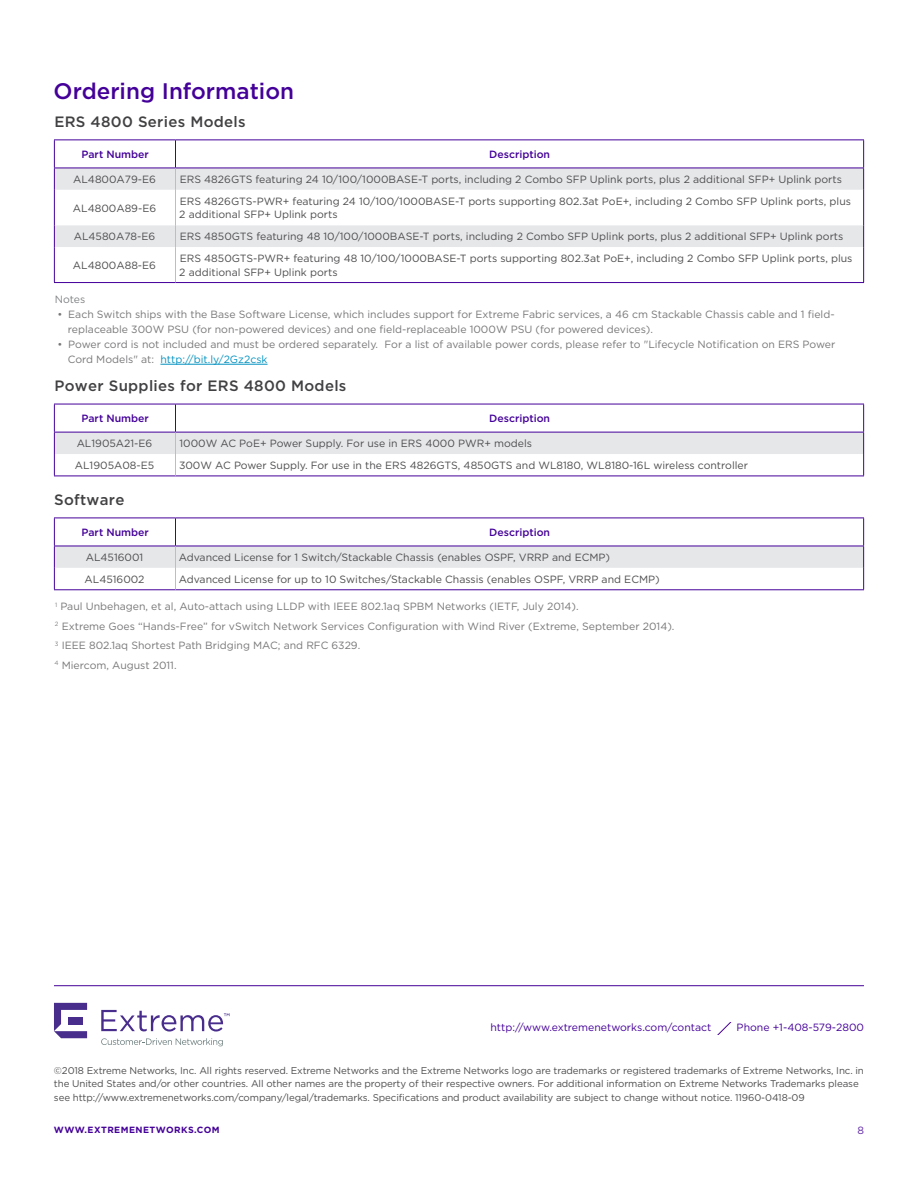
<style>
.page{position:relative;width:918px;height:1188px;background:#fff}
.page>*{position:absolute;margin:0;border:0;box-sizing:border-box;transform-origin:0 0}
.t1{font:500 22.5px "Gotham";color:#409}
.t2{font:500 15px "Gotham";letter-spacing:.02em;color:#414042}
.t3{font:10.5px/13.5px "Gotham";color:#4d4d4f}
.t4{font:10.5px/19.5px "Gotham";color:#777779}
.t5{font:500 10.5px "Gotham";color:#409}
.t6{font:10.5px "Gotham";color:#409}
.t7{font:10.5px "Gotham";color:#808285}
.t8{font:10.5px "Gotham";color:#6026a8}
.t9{font:9.75px/13.5px "Gotham";letter-spacing:-.01em;color:#4d4d4f}
.t10{font:700 9px "Gotham";letter-spacing:.05em;color:#409}
.s1{color:#0392c1}
</style>
<div class="page">
<hr style="left:54px;top:985px;width:810px;height:1px;background:#409">
<svg style="left:717px;top:1022px;width:15px;height:13px"></svg>
<svg style="left:101px;top:1038px;width:122px;height:8px"></svg>
<svg style="left:54px;top:1003px;width:33px;height:35px"></svg>
<svg style="left:101px;top:1010px;width:128px;height:22px"></svg>
<hr style="left:160px;top:364px;width:108px;height:1px;background:#0392c1">
<div style="left:55px;top:225px;width:808px;height:22px;background:#e6e7e8"></div>
<hr style="left:54px;top:282px;width:122px;height:1px;background:#409">
<hr style="left:176px;top:282px;width:688px;height:1px;background:#409">
<hr style="left:54px;top:139px;width:122px;height:1px;background:#409">
<hr style="left:176px;top:139px;width:688px;height:1px;background:#409">
<hr style="left:175px;top:190px;width:1px;height:35px;background:#bcbec0">
<svg style="left:175px;top:225px;width:1px;height:22px"></svg>
<hr style="left:175px;top:247px;width:1px;height:35px;background:#bcbec0">
<hr style="left:863px;top:190px;width:1px;height:35px;background:#409">
<svg style="left:863px;top:225px;width:1px;height:22px"></svg>
<hr style="left:863px;top:247px;width:1px;height:35px;background:#409">
<svg style="left:54px;top:140px;width:810px;height:50px"></svg>
<hr style="left:54px;top:190px;width:1px;height:35px;background:#409">
<svg style="left:54px;top:225px;width:1px;height:22px"></svg>
<hr style="left:54px;top:247px;width:1px;height:35px;background:#409">
<hr style="left:54px;top:476px;width:122px;height:1px;background:#409">
<hr style="left:176px;top:476px;width:688px;height:1px;background:#409">
<svg style="left:54px;top:404px;width:810px;height:72px"></svg>
<svg style="left:54px;top:518px;width:810px;height:72px"></svg>
<h1 class="t1" style="left:54px;top:76px;width:242px">Ordering Information</h1>
<h2 class="t2" style="left:54px;top:112px;width:193px">ERS 4800 Series Models</h2>
<p class="t5" style="left:82px;top:148px;width:69px">Part Number</p>
<p class="t5" style="left:489px;top:148px;width:62px">Description</p>
<p class="t3" style="left:73px;top:172px;width:84px">AL4800A79-E6</p>
<p class="t3" style="left:180px;top:172px;width:664px">ERS 4826GTS featuring 24 10/100/1000BASE-T ports, including 2 Combo SFP Uplink ports, plus 2 additional SFP+ Uplink ports</p>
<p class="t3" style="left:73px;top:201px;width:85px">AL4800A89-E6</p>
<p class="t3" style="left:179px;top:194px;width:673px">ERS 4826GTS-PWR+ featuring 24 10/100/1000BASE-T ports supporting 802.3at PoE+, including 2 Combo SFP Uplink ports, plus<br>2 additional SFP+ Uplink ports</p>
<p class="t3" style="left:74px;top:230px;width:83px">AL4580A78-E6</p>
<p class="t3" style="left:180px;top:230px;width:665px">ERS 4850GTS featuring 48 10/100/1000BASE-T ports, including 2 Combo SFP Uplink ports, plus 2 additional SFP+ Uplink ports</p>
<p class="t3" style="left:73px;top:258px;width:85px">AL4800A88-E6</p>
<p class="t3" style="left:179px;top:252px;width:675px">ERS 4850GTS-PWR+ featuring 48 10/100/1000BASE-T ports supporting 802.3at PoE+, including 2 Combo SFP Uplink ports, plus<br>2 additional SFP+ Uplink ports</p>
<p class="t7" style="left:55px;top:293px;width:32px">Notes</p>
<p class="t4" style="left:68px;top:307px;width:768px;line-height:15px;text-indent:-10px">• Each Switch ships with the Base Software License, which includes support for Extreme Fabric services, a 46 cm Stackable Chassis cable and 1 field&shy;replaceable 300W PSU (for non-powered devices) and one field-replaceable 1000W PSU (for powered devices).</p>
<p class="t4" style="left:68px;top:337px;width:769px;line-height:15px;text-indent:-10px">• Power cord is not included and must be ordered separately. For a list of available power cords, please refer to "Lifecycle Notification on ERS Power<br>Cord Models" at: <span class="s1">http://bit.ly/2Gz2csk</span></p>
<h2 class="t2" style="left:54px;top:376px;width:294px">Power Supplies for ERS 4800 Models</h2>
<p class="t5" style="left:82px;top:412px;width:69px">Part Number</p>
<p class="t5" style="left:489px;top:412px;width:62px">Description</p>
<p class="t3" style="left:77px;top:437px;width:77px">AL1905A21-E6</p>
<p class="t3" style="left:179px;top:437px;width:354px">1000W AC PoE+ Power Supply. For use in ERS 4000 PWR+ models</p>
<p class="t3" style="left:75px;top:458px;width:81px">AL1905A08-E5</p>
<p class="t3" style="left:179px;top:458px;width:571px">300W AC Power Supply. For use in the ERS 4826GTS, 4850GTS and WL8180, WL8180-16L wireless controller</p>
<h2 class="t2" style="left:54px;top:490px;width:72px">Software</h2>
<p class="t5" style="left:82px;top:526px;width:69px">Part Number</p>
<p class="t5" style="left:489px;top:526px;width:62px">Description</p>
<p class="t3" style="left:86px;top:550px;width:59px">AL4516001</p>
<p class="t3" style="left:179px;top:550px;width:433px">Advanced License for 1 Switch/Stackable Chassis (enables OSPF, VRRP and ECMP)</p>
<p class="t3" style="left:85px;top:572px;width:62px">AL4516002</p>
<p class="t3" style="left:179px;top:572px;width:483px">Advanced License for up to 10 Switches/Stackable Chassis (enables OSPF, VRRP and ECMP)</p>
<p class="t4" style="left:54px;top:597px;width:622px"><sup>1</sup> Paul Unbehagen, et al, Auto-attach using LLDP with IEEE 802.1aq SPBM Networks (IETF, July 2014).<br><sup>2</sup> Extreme Goes “Hands-Free” for vSwitch Network Services Configuration with Wind River (Extreme, September 2014).<br><sup>3</sup> IEEE 802.1aq Shortest Path Bridging MAC; and RFC 6329.<br><sup>4</sup> Miercom, August 2011.</p>
<p class="t6" style="left:490px;top:1021px;width:223px">http://www.extremenetworks.com/contact</p>
<p class="t6" style="left:737px;top:1021px;width:129px">Phone +1-408-579-2800</p>
<p class="t9" style="left:54px;top:1064px;width:812px">©2018 Extreme Networks, Inc. All rights reserved. Extreme Networks and the Extreme Networks logo are trademarks or registered trademarks of Extreme Networks, Inc. in the United States and/or other countries. All other names are the property of their respective owners. For additional information on Extreme Networks Trademarks please see http://www.extremenetworks.com/company/legal/trademarks. Specifications and product availability are subject to change without notice. 11960-0418-09</p>
<p class="t8" style="left:857px;top:1124px;width:8px">8</p>
<p class="t10" style="left:54px;top:1124px;width:167px">WWW.EXTREMENETWORKS.COM</p>
</div>
